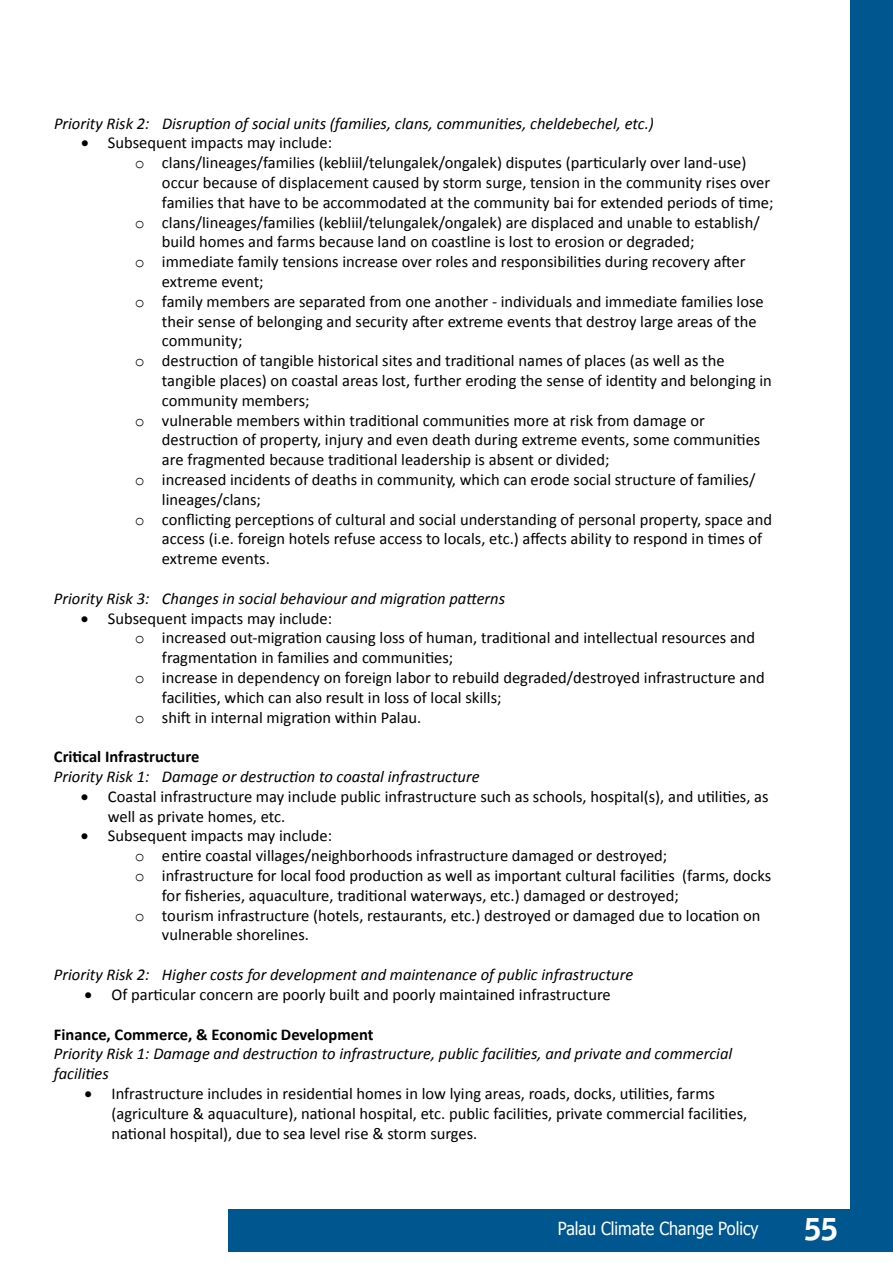
<style>
.page{position:relative;width:893px;height:1263px;background:#fff}
.page>*{position:absolute;margin:0;border:0;box-sizing:border-box;transform-origin:0 0}
.t1{font:900 30px "Bell Gothic Std";color:#fff}
.t2{font:18px "Tahoma";color:#fff;scale:.9 1}
.t3{font:16.5px/19.8px "Calibri";color:#000}
.t4{font:italic 16.5px/19.8px "Calibri";color:#000}
.t5{font:700 16.5px "Calibri";color:#000}
.s1{font-family:"Courier New"}
</style>
<div class="page">
<div style="left:228px;top:1210px;width:665px;height:42px;background:#00568e"></div>
<div style="left:850px;top:0;width:43px;height:1214px;background:#00568e"></div>
<p class="t4" style="left:54px;top:112px;width:601px">Priority Risk 2: Disruption of social units (families, clans, communities, cheldebechel, etc.)</p>
<p class="t3" style="left:81px;top:133px;width:253px">• Subsequent impacts may include:</p>
<p class="t3" style="left:135px;top:152px;width:613px"><span class="s1">o</span> clans/lineages/families (kebliil/telungalek/ongalek) disputes (particularly over land-use)</p>
<p class="t3" style="left:162px;top:172px;width:610px">occur because of displacement caused by storm surge, tension in the community rises over</p>
<p class="t3" style="left:162px;top:192px;width:613px">families that have to be accommodated at the community bai for extended periods of time;</p>
<p class="t3" style="left:135px;top:212px;width:626px"><span class="s1">o</span> clans/lineages/families (kebliil/telungalek/ongalek) are displaced and unable to establish/</p>
<p class="t3" style="left:162px;top:232px;width:534px">build homes and farms because land on coastline is lost to erosion or degraded;</p>
<p class="t3" style="left:135px;top:251px;width:612px"><span class="s1">o</span> immediate family tensions increase over roles and responsibilities during recovery after</p>
<p class="t3" style="left:162px;top:271px;width:103px">extreme event;</p>
<p class="t3" style="left:135px;top:291px;width:630px"><span class="s1">o</span> family members are separated from one another - individuals and immediate families lose</p>
<p class="t3" style="left:162px;top:311px;width:596px">their sense of belonging and security after extreme events that destroy large areas of the</p>
<p class="t3" style="left:162px;top:331px;width:82px">community;</p>
<p class="t3" style="left:135px;top:350px;width:591px"><span class="s1">o</span> destruction of tangible historical sites and traditional names of places (as well as the</p>
<p class="t3" style="left:162px;top:370px;width:611px">tangible places) on coastal areas lost, further eroding the sense of identity and belonging in</p>
<p class="t3" style="left:162px;top:390px;width:149px">community members;</p>
<p class="t3" style="left:135px;top:410px;width:571px"><span class="s1">o</span> vulnerable members within traditional communities more at risk from damage or</p>
<p class="t3" style="left:162px;top:430px;width:600px">destruction of property, injury and even death during extreme events, some communities</p>
<p class="t3" style="left:162px;top:449px;width:449px">are fragmented because traditional leadership is absent or divided;</p>
<p class="t3" style="left:135px;top:469px;width:622px"><span class="s1">o</span> increased incidents of deaths in community, which can erode social structure of families/</p>
<p class="t3" style="left:162px;top:489px;width:100px">lineages/clans;</p>
<p class="t3" style="left:135px;top:509px;width:638px"><span class="s1">o</span> conflicting perceptions of cultural and social understanding of personal property, space and</p>
<p class="t3" style="left:162px;top:529px;width:602px">access (i.e. foreign hotels refuse access to locals, etc.) affects ability to respond in times of</p>
<p class="t3" style="left:162px;top:548px;width:109px">extreme events.</p>
<p class="t4" style="left:54px;top:588px;width:453px">Priority Risk 3: Changes in social behaviour and migration patterns</p>
<p class="t3" style="left:81px;top:608px;width:253px">• Subsequent impacts may include:</p>
<p class="t3" style="left:135px;top:628px;width:622px"><span class="s1">o</span> increased out-migration causing loss of human, traditional and intellectual resources and</p>
<p class="t3" style="left:162px;top:647px;width:293px">fragmentation in families and communities;</p>
<p class="t3" style="left:135px;top:667px;width:631px"><span class="s1">o</span> increase in dependency on foreign labor to rebuild degraded/destroyed infrastructure and</p>
<p class="t3" style="left:162px;top:687px;width:341px">facilities, which can also result in loss of local skills;</p>
<p class="t3" style="left:135px;top:707px;width:288px"><span class="s1">o</span> shift in internal migration within Palau.</p>
<p class="t5" style="left:54px;top:745px;width:147px">Critical Infrastructure</p>
<p class="t4" style="left:54px;top:766px;width:427px">Priority Risk 1: Damage or destruction to coastal infrastructure</p>
<p class="t3" style="left:108px;top:786px;width:662px;text-indent:-27px">• Coastal infrastructure may include public infrastructure such as schools, hospital(s), and utilities, as well as private homes, etc.</p>
<p class="t3" style="left:81px;top:826px;width:253px">• Subsequent impacts may include:</p>
<p class="t3" style="left:135px;top:845px;width:534px"><span class="s1">o</span> entire coastal villages/neighborhoods infrastructure damaged or destroyed;</p>
<p class="t3" style="left:135px;top:865px;width:638px"><span class="s1">o</span> infrastructure for local food production as well as important cultural facilities (farms, docks</p>
<p class="t3" style="left:162px;top:885px;width:518px">for fisheries, aquaculture, traditional waterways, etc.) damaged or destroyed;</p>
<p class="t3" style="left:135px;top:905px;width:627px"><span class="s1">o</span> tourism infrastructure (hotels, restaurants, etc.) destroyed or damaged due to location on</p>
<p class="t3" style="left:162px;top:925px;width:149px">vulnerable shorelines.</p>
<p class="t4" style="left:54px;top:964px;width:581px">Priority Risk 2: Higher costs for development and maintenance of public infrastructure</p>
<p class="t3" style="left:85px;top:984px;width:528px">• Of particular concern are poorly built and poorly maintained infrastructure</p>
<p class="t5" style="left:54px;top:1022px;width:321px">Finance, Commerce, &amp; Economic Development</p>
<p class="t4" style="left:54px;top:1043px;width:680px">Priority Risk 1: Damage and destruction to infrastructure, public facilities, and private and commercial facilities</p>
<p class="t3" style="left:112px;top:1083px;width:637px;text-indent:-27px">• Infrastructure includes in residential homes in low lying areas, roads, docks, utilities, farms (agriculture &amp; aquaculture), national hospital, etc. public facilities, private commercial facilities, national hospital), due to sea level rise &amp; storm surges.</p>
<p class="t2" style="left:558px;top:1216px;width:225px">Palau Climate Change Policy</p>
<h1 class="t1" style="left:805px;top:1212px;width:35px">55</h1>
</div>
